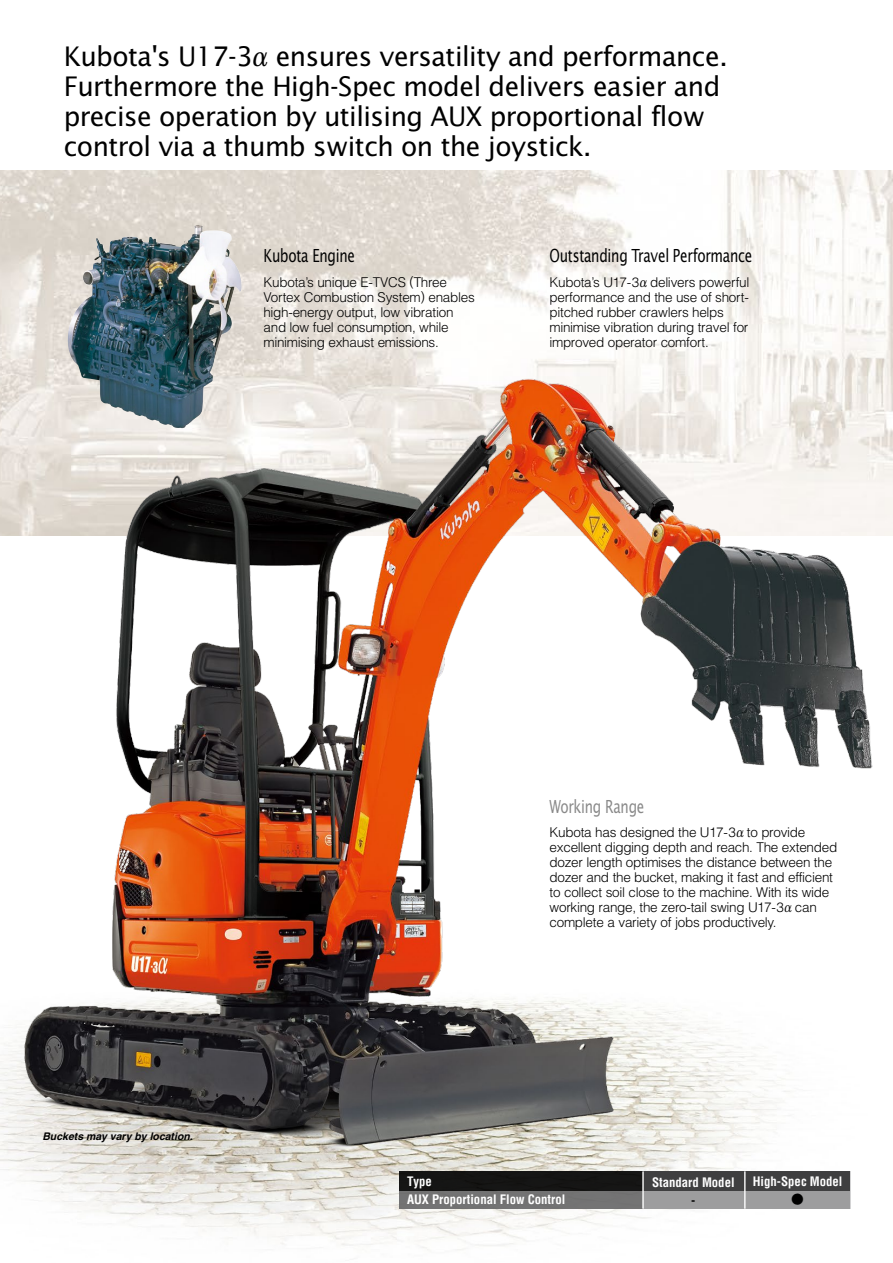
<style>
.page{position:relative;width:893px;height:1263px;background:#fff}
.page>*{position:absolute;margin:0;border:0;box-sizing:border-box;transform-origin:0 0}
.t1{font:27px/30px "Lucida Sans";letter-spacing:-.02em;color:#000}
.t2{font:18px "Lucida Sans";letter-spacing:-.02em;color:#000;scale:.75 1}
.t3{font:18px "Lucida Sans";letter-spacing:-.02em;color:#898989;scale:.75 1}
.t4{font:300 13.5px/15px "Helvetica";letter-spacing:-.02em;color:#000}
.t5{font:700 condensed 12.75px/18px "Helvetica";color:#fff}
.t6{font:700 condensed 12.75px "Helvetica";color:#000}
.t7{font:500 12.75px "Gothic BBB";color:#000}
.t8{font:italic 700 10.5px "Helvetica";color:#000}
.s1{font-family:"Koz Min Pro";font-weight:500}
.s2{font-family:"Koz Min Pro";font-weight:400}
</style>
<div class="page">
<img style="left:0;top:170px;width:893px;height:204px">
<img style="left:77px;top:1210px;width:573px;height:40px">
<img style="left:0;top:374px;width:893px;height:836px">
<img style="left:94px;top:225px;width:102px;height:36px">
<svg style="left:400px;top:1191px;width:450px;height:18px;background:#868686"></svg>
<svg style="left:400px;top:1171px;width:450px;height:20px;background:#282828"></svg>
<hr style="left:744px;top:1171px;width:1px;height:38px;background:#fff">
<hr style="left:642px;top:1171px;width:2px;height:38px;background:#fff">
<h1 class="t1" style="left:64px;top:40px;width:665px">Kubota's U17-3<span class="s1">α</span> ensures versatility and performance.<br>Furthermore the High-Spec model delivers easier and precise operation by utilising AUX proportional flow control via a thumb switch on the joystick.</h1>
<h2 class="t2" style="left:264px;top:245px;width:123px">Kubota Engine</h2>
<p class="t4" style="left:263px;top:274px;width:213px">Kubota’s unique E-TVCS (Three Vortex Combustion System) enables high-energy output, low vibration and low fuel consumption, while minimising exhaust emissions.</p>
<h2 class="t2" style="left:550px;top:245px;width:272px">Outstanding Travel Performance</h2>
<p class="t4" style="left:549px;top:274px;width:201px">Kubota’s U17-3<span class="s2">α</span> delivers powerful performance and the use of short&shy;pitched rubber crawlers helps minimise vibration during travel for improved operator comfort.</p>
<p class="t8" style="left:42px;top:1130px;width:152px">Buckets may vary by location.</p>
<h2 class="t3" style="left:550px;top:795px;width:128px">Working Range</h2>
<p class="t4" style="left:549px;top:824px;width:289px">Kubota has designed the U17-3<span class="s2">α</span> to provide excellent digging depth and reach. The extended dozer length optimises the distance between the dozer and the bucket, making it fast and efficient to collect soil close to the machine. With its wide working range, the zero-tail swing U17-3<span class="s2">α</span> can complete a variety of jobs productively.</p>
<p class="t5" style="left:407px;top:1173px;width:160px">Type<br>AUX Proportional Flow Control</p>
<p class="t5" style="left:652px;top:1173px;width:84px">Standard Model</p>
<p class="t6" style="left:691px;top:1192px;width:6px">-</p>
<p class="t5" style="left:753px;top:1172px;width:91px">High-Spec Model</p>
<p class="t7" style="left:791px;top:1192px;width:14px">●</p>
</div>
